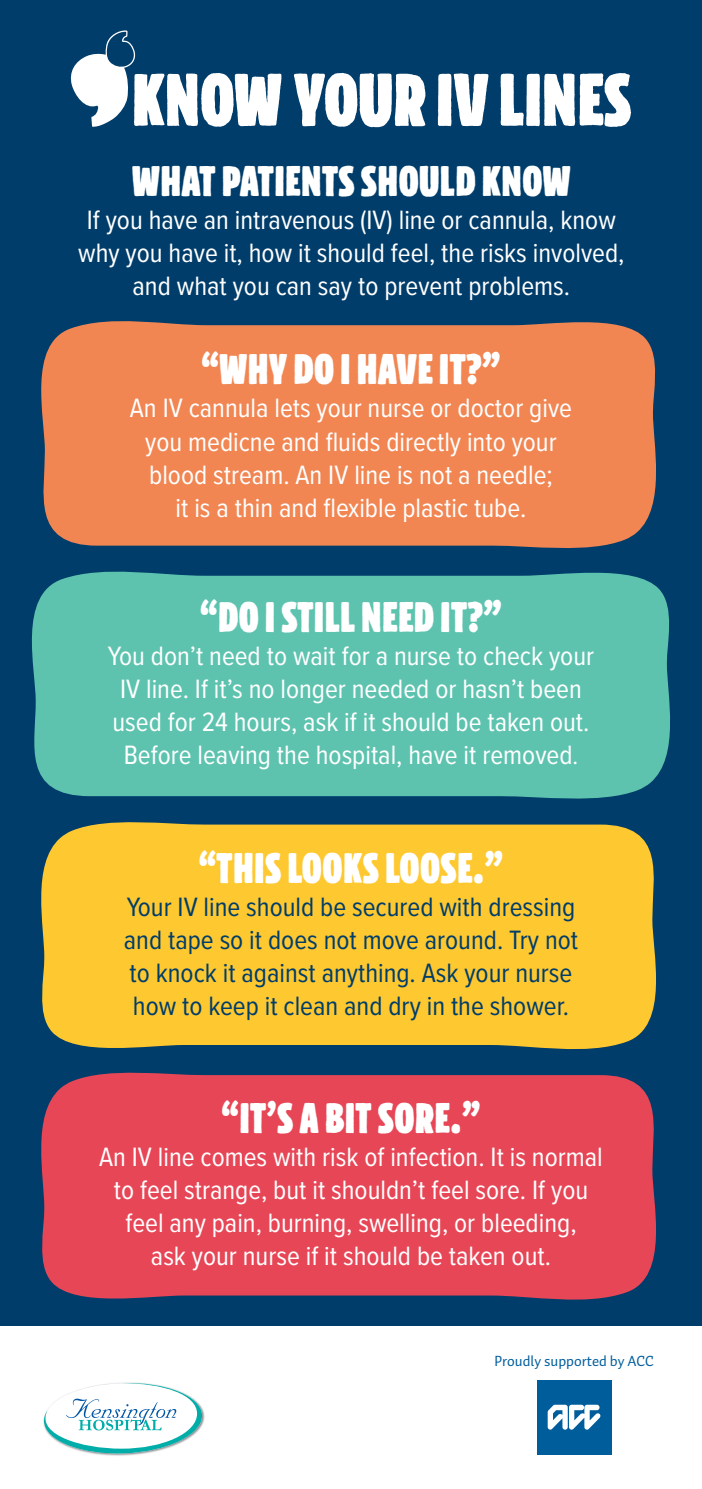
<style>
.page{position:relative;width:702px;height:1489px;background:#fff}
.page>*{position:absolute;margin:0;border:0;box-sizing:border-box;transform-origin:0 0}
.t1{font:700 45px "Kaarna";letter-spacing:.01em;color:#fff}
.t2{font:27.5px/33px "Proxima Nova Cond";color:#fff;text-align:center}
.t3{font:27.5px/33px "Proxima Nova Cond";color:#003d6a;text-align:center}
.t4{font:15px "Auto 1";color:#005d9c}
.s1{font-size:25px}
</style>
<div class="page">
<div style="left:0;top:0;width:702px;height:1325px;background:#003d6a"></div>
<div style="left:41px;top:822px;width:615px;height:228px;background:#fec830"></div>
<div style="left:41px;top:321px;width:615px;height:227px;background:#f18653"></div>
<div style="left:41px;top:1072px;width:615px;height:228px;background:#e74656"></div>
<div style="left:31px;top:571px;width:639px;height:228px;background:#5dc3af"></div>
<svg style="left:70px;top:30px;width:211px;height:97px"></svg>
<svg style="left:294px;top:73px;width:131px;height:54px"></svg>
<svg style="left:438px;top:73px;width:50px;height:53px"></svg>
<svg style="left:500px;top:73px;width:131px;height:54px"></svg>
<div style="left:536px;top:1379px;width:75px;height:75px;background:#005d9c"></div>
<svg style="left:547px;top:1404px;width:53px;height:25px"></svg>
<img style="left:96px;top:1410px;width:109px;height:46px">
<svg style="left:43px;top:1382px;width:160px;height:72px"></svg>
<h1 class="t1" style="left:132px;top:149px;width:440px">WHAT PATIENTS SHOULD KNOW</h1>
<p class="t2" style="left:78px;top:203px;width:547px">If you have an intravenous (IV) line or cannula, know why you have it, how it should feel, the risks involved, and what you can say to prevent problems.</p>
<h1 class="t1" style="left:201px;top:338px;width:301px">“WHY DO I HAVE IT?”</h1>
<p class="t2" style="left:130px;top:392px;width:443px">An IV cannula lets your nurse or doctor give you medicne and fluids directly into your blood stream. An IV line is not a needle;<br>it is a thin and flexible plastic tube.</p>
<h1 class="t1" style="left:200px;top:585px;width:303px">“DO I STILL NEED IT?”</h1>
<p class="t2" style="left:108px;top:640px;width:487px">You don’t need to wait for a nurse to check your IV line. If it’s no longer needed or hasn’t been used for 24 hours, ask if it should be taken out.<br>Before leaving the hospital, have it removed<span class="s1">.</span></p>
<h1 class="t1" style="left:198px;top:836px;width:306px">“THIS LOOKS LOOSE.”</h1>
<p class="t3" style="left:124px;top:890px;width:456px">Your IV line should be secured with dressing and tape so it does not move around. Try not to knock it against anything. Ask your nurse how to keep it clean and dry in the shower.</p>
<h1 class="t1" style="left:221px;top:1086px;width:261px">“IT’S A BIT SORE.”</h1>
<p class="t2" style="left:99px;top:1140px;width:505px">An IV line comes with risk of infection. It is normal to feel strange, but it shouldn’t feel sore. If you feel any pain, burning, swelling, or bleeding,<br>ask your nurse if it should be taken out.</p>
<p class="t4" style="left:494px;top:1351px;width:161px">Proudly supported by ACC</p>
</div>
